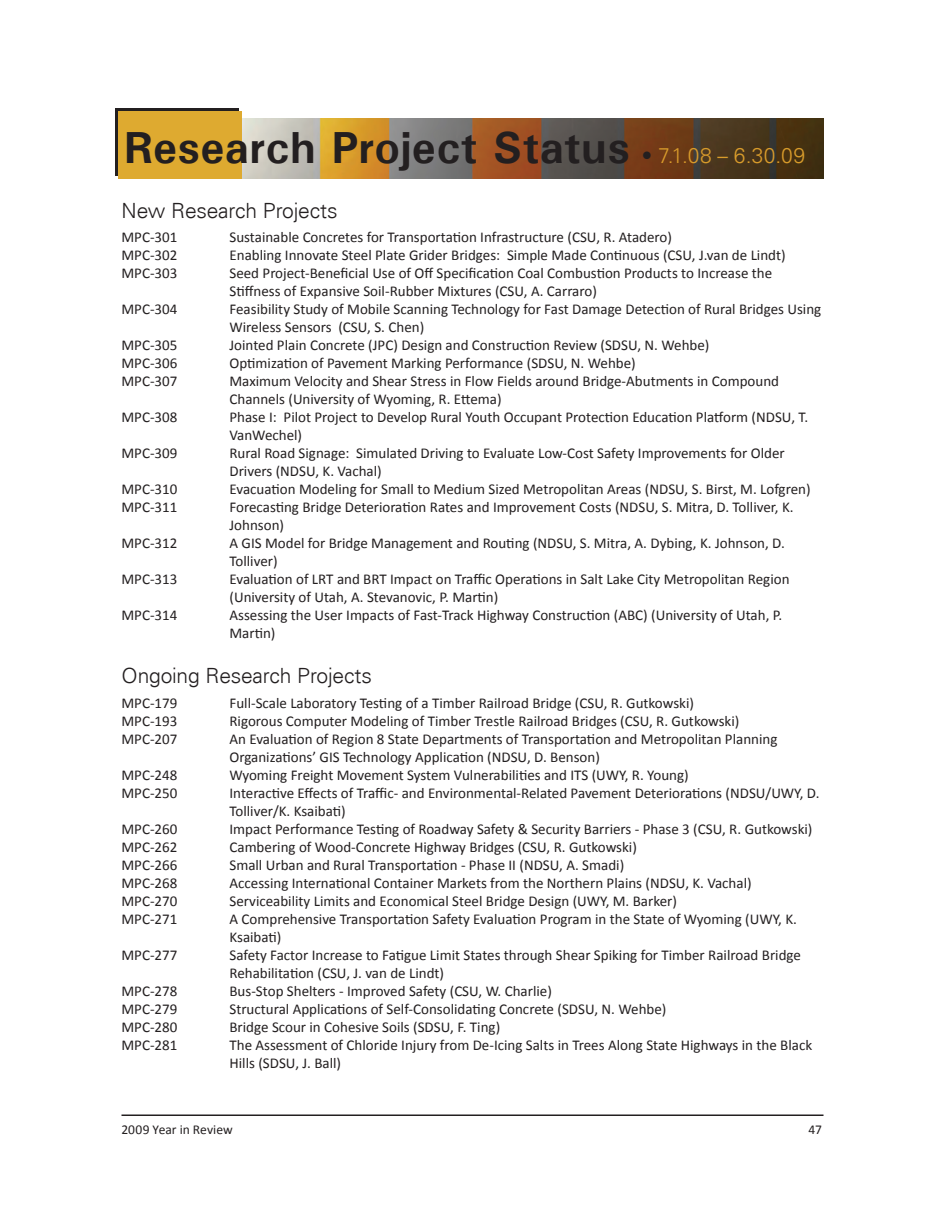
<style>
.page{position:relative;width:945px;height:1215px;background:#fff}
.page>*{position:absolute;margin:0;border:0;box-sizing:border-box;transform-origin:0 0}
.t1{font:700 45px "Univers";letter-spacing:.01em;color:#231f20}
.Heading_4{font:300 21px "Univers";letter-spacing:-.01em;color:#231f20}
.t2{font:15px/18px "Calibri";color:#231f20}
.t3{font:13.5px "Calibri";letter-spacing:.005em;color:#231f20}
.s1{font-weight:300;font-size:21px}
.s2{font-weight:300;font-size:21px;color:#d89b2b}
</style>
<div class="page">
<hr style="left:122px;top:1114px;width:702px;height:2px;background:#231f20">
<img style="left:242px;top:119px;width:581px;height:59px">
<div style="left:115px;top:108px;width:124px;height:68px;background:#231f20"></div>
<div style="left:118px;top:111px;width:124px;height:67px;background:#deaa30"></div>
<p class="t1" style="left:124px;top:119px;width:683px">Research Project Status <span class="s1">•</span> <span class="s2">7.1.08 – 6.30.09</span></p>
<p class="Heading_4" style="left:122px;top:198px;width:218px">New Research Projects</p>
<p class="t2" style="left:122px;top:228px;width:57px">MPC-301</p>
<p class="t2" style="left:230px;top:228px;width:444px">Sustainable Concretes for Transportation Infrastructure (CSU, R. Atadero)</p>
<p class="t2" style="left:122px;top:246px;width:57px">MPC-302</p>
<p class="t2" style="left:230px;top:246px;width:558px">Enabling Innovate Steel Plate Grider Bridges: Simple Made Continuous (CSU, J.van de Lindt)</p>
<p class="t2" style="left:122px;top:264px;width:57px">MPC-303</p>
<p class="t2" style="left:230px;top:264px;width:544px">Seed Project-Beneficial Use of Off Specification Coal Combustion Products to Increase the<br>Stiffness of Expansive Soil-Rubber Mixtures (CSU, A. Carraro)</p>
<p class="t2" style="left:122px;top:300px;width:57px">MPC-304</p>
<p class="t2" style="left:230px;top:300px;width:593px">Feasibility Study of Mobile Scanning Technology for Fast Damage Detection of Rural Bridges Using</p>
<p class="t2" style="left:230px;top:318px;width:196px">Wireless Sensors (CSU, S. Chen)</p>
<p class="t2" style="left:122px;top:336px;width:57px">MPC-305</p>
<p class="t2" style="left:230px;top:336px;width:482px">Jointed Plain Concrete (JPC) Design and Construction Review (SDSU, N. Wehbe)</p>
<p class="t2" style="left:122px;top:354px;width:57px">MPC-306</p>
<p class="t2" style="left:230px;top:354px;width:408px">Optimization of Pavement Marking Performance (SDSU, N. Wehbe)</p>
<p class="t2" style="left:122px;top:372px;width:57px">MPC-307</p>
<p class="t2" style="left:230px;top:372px;width:551px">Maximum Velocity and Shear Stress in Flow Fields around Bridge-Abutments in Compound</p>
<p class="t2" style="left:230px;top:390px;width:274px">Channels (University of Wyoming, R. Ettema)</p>
<p class="t2" style="left:122px;top:408px;width:57px">MPC-308</p>
<p class="t2" style="left:230px;top:408px;width:580px">Phase I: Pilot Project to Develop Rural Youth Occupant Protection Education Platform (NDSU, T.</p>
<p class="t2" style="left:230px;top:426px;width:74px">VanWechel)</p>
<p class="t2" style="left:122px;top:444px;width:57px">MPC-309</p>
<p class="t2" style="left:230px;top:444px;width:557px">Rural Road Signage: Simulated Driving to Evaluate Low-Cost Safety Improvements for Older</p>
<p class="t2" style="left:230px;top:462px;width:154px">Drivers (NDSU, K. Vachal)</p>
<p class="t2" style="left:122px;top:480px;width:57px">MPC-310</p>
<p class="t2" style="left:230px;top:480px;width:583px">Evacuation Modeling for Small to Medium Sized Metropolitan Areas (NDSU, S. Birst, M. Lofgren)</p>
<p class="t2" style="left:122px;top:498px;width:57px">MPC-311</p>
<p class="t2" style="left:230px;top:498px;width:566px">Forecasting Bridge Deterioration Rates and Improvement Costs (NDSU, S. Mitra, D. Tolliver, K.</p>
<p class="t2" style="left:230px;top:516px;width:56px">Johnson)</p>
<p class="t2" style="left:122px;top:534px;width:57px">MPC-312</p>
<p class="t2" style="left:230px;top:534px;width:557px">A GIS Model for Bridge Management and Routing (NDSU, S. Mitra, A. Dybing, K. Johnson, D.</p>
<p class="t2" style="left:230px;top:552px;width:50px">Tolliver)</p>
<p class="t2" style="left:122px;top:570px;width:57px">MPC-313</p>
<p class="t2" style="left:230px;top:570px;width:562px">Evaluation of LRT and BRT Impact on Traffic Operations in Salt Lake City Metropolitan Region</p>
<p class="t2" style="left:230px;top:588px;width:270px">(University of Utah, A. Stevanovic, P. Martin)</p>
<p class="t2" style="left:122px;top:606px;width:57px">MPC-314</p>
<p class="t2" style="left:230px;top:606px;width:554px">Assessing the User Impacts of Fast-Track Highway Construction (ABC) (University of Utah, P.</p>
<p class="t2" style="left:230px;top:624px;width:48px">Martin)</p>
<p class="Heading_4" style="left:122px;top:663px;width:252px">Ongoing Research Projects</p>
<p class="t2" style="left:122px;top:693px;width:57px">MPC-179</p>
<p class="t2" style="left:230px;top:693px;width:466px">Full-Scale Laboratory Testing of a Timber Railroad Bridge (CSU, R. Gutkowski)</p>
<p class="t2" style="left:122px;top:711px;width:57px">MPC-193</p>
<p class="t2" style="left:230px;top:711px;width:511px">Rigorous Computer Modeling of Timber Trestle Railroad Bridges (CSU, R. Gutkowski)</p>
<p class="t2" style="left:122px;top:729px;width:57px">MPC-207</p>
<p class="t2" style="left:230px;top:729px;width:549px">An Evaluation of Region 8 State Departments of Transportation and Metropolitan Planning</p>
<p class="t2" style="left:230px;top:747px;width:372px">Organizations’ GIS Technology Application (NDSU, D. Benson)</p>
<p class="t2" style="left:122px;top:765px;width:57px">MPC-248</p>
<p class="t2" style="left:230px;top:765px;width:461px">Wyoming Freight Movement System Vulnerabilities and ITS (UWY, R. Young)</p>
<p class="t2" style="left:122px;top:783px;width:57px">MPC-250</p>
<p class="t2" style="left:230px;top:783px;width:592px">Interactive Effects of Traffic- and Environmental-Related Pavement Deteriorations (NDSU/UWY, D.</p>
<p class="t2" style="left:230px;top:801px;width:118px">Tolliver/K. Ksaibati)</p>
<p class="t2" style="left:122px;top:819px;width:57px">MPC-260</p>
<p class="t2" style="left:230px;top:819px;width:584px">Impact Performance Testing of Roadway Safety &amp; Security Barriers - Phase 3 (CSU, R. Gutkowski)</p>
<p class="t2" style="left:122px;top:837px;width:57px">MPC-262</p>
<p class="t2" style="left:230px;top:837px;width:409px">Cambering of Wood-Concrete Highway Bridges (CSU, R. Gutkowski)</p>
<p class="t2" style="left:122px;top:855px;width:57px">MPC-266</p>
<p class="t2" style="left:230px;top:855px;width:396px">Small Urban and Rural Transportation - Phase II (NDSU, A. Smadi)</p>
<p class="t2" style="left:122px;top:873px;width:57px">MPC-268</p>
<p class="t2" style="left:230px;top:873px;width:524px">Accessing International Container Markets from the Northern Plains (NDSU, K. Vachal)</p>
<p class="t2" style="left:122px;top:891px;width:57px">MPC-270</p>
<p class="t2" style="left:230px;top:891px;width:449px">Serviceability Limits and Economical Steel Bridge Design (UWY, M. Barker)</p>
<p class="t2" style="left:122px;top:909px;width:57px">MPC-271</p>
<p class="t2" style="left:230px;top:909px;width:569px">A Comprehensive Transportation Safety Evaluation Program in the State of Wyoming (UWY, K.</p>
<p class="t2" style="left:230px;top:927px;width:53px">Ksaibati)</p>
<p class="t2" style="left:122px;top:945px;width:57px">MPC-277</p>
<p class="t2" style="left:230px;top:945px;width:573px">Safety Factor Increase to Fatigue Limit States through Shear Spiking for Timber Railroad Bridge</p>
<p class="t2" style="left:230px;top:963px;width:216px">Rehabilitation (CSU, J. van de Lindt)</p>
<p class="t2" style="left:122px;top:981px;width:57px">MPC-278</p>
<p class="t2" style="left:230px;top:981px;width:324px">Bus-Stop Shelters - Improved Safety (CSU, W. Charlie)</p>
<p class="t2" style="left:122px;top:999px;width:57px">MPC-279</p>
<p class="t2" style="left:230px;top:999px;width:438px">Structural Applications of Self-Consolidating Concrete (SDSU, N. Wehbe)</p>
<p class="t2" style="left:122px;top:1017px;width:57px">MPC-280</p>
<p class="t2" style="left:230px;top:1017px;width:272px">Bridge Scour in Cohesive Soils (SDSU, F. Ting)</p>
<p class="t2" style="left:122px;top:1035px;width:57px">MPC-281</p>
<p class="t2" style="left:230px;top:1035px;width:584px">The Assessment of Chloride Injury from De-Icing Salts in Trees Along State Highways in the Black</p>
<p class="t2" style="left:230px;top:1053px;width:113px">Hills (SDSU, J. Ball)</p>
<p class="t3" style="left:122px;top:1121px;width:113px">2009 Year in Review</p>
<p class="t3" style="left:809px;top:1121px;width:15px">47</p>
</div>
